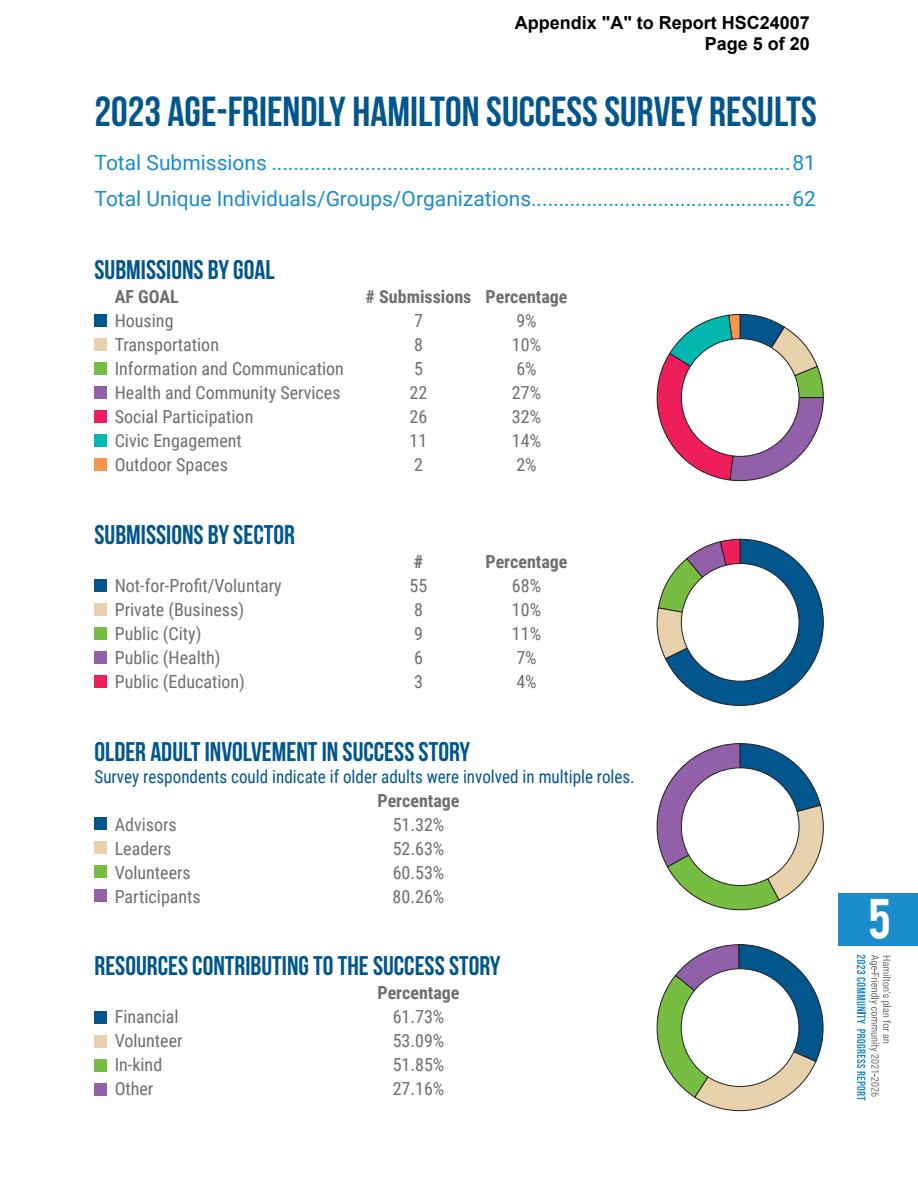
<style>
.page{position:relative;width:918px;height:1188px;background:#fff}
.page>*{position:absolute;margin:0;border:0;box-sizing:border-box;transform-origin:0 0}
.t1{font:45px "Bebas";color:#fff}
.t2{font:700 42px "Bebas Neue";color:#00568d}
.t3{font:700 27px "Bebas Neue";color:#00568d}
.t4{font:21px/36.8px "Roboto";color:#1b8ccc}
.t5{font:18px "Roboto Condensed";color:#6d6e70}
.t6{font:18px "Roboto Condensed";color:#00568d;scale:.95 1}
.t7{font:700 18px "Roboto Condensed";color:#6d6e70}
.t8{font:700 18px/21.6px "Arial";color:#000;text-align:right}
</style>
<div class="page">
<div style="left:838px;top:893px;width:80px;height:53px;background:#1b8ccc"></div>
<svg style="left:857px;top:955px;width:34px;height:146px"></svg>
<svg style="left:656px;top:314px;width:168px;height:167px"></svg>
<div style="left:94px;top:314px;width:13px;height:13px;background:#00568d"></div>
<div style="left:94px;top:579px;width:13px;height:13px;background:#00568d"></div>
<div style="left:94px;top:818px;width:13px;height:12px;background:#00568d"></div>
<div style="left:94px;top:1011px;width:13px;height:13px;background:#00568d"></div>
<div style="left:94px;top:338px;width:13px;height:13px;background:#e7d2ac"></div>
<div style="left:94px;top:603px;width:13px;height:13px;background:#e7d2ac"></div>
<div style="left:94px;top:842px;width:13px;height:12px;background:#e7d2ac"></div>
<div style="left:94px;top:1035px;width:13px;height:13px;background:#e7d2ac"></div>
<div style="left:94px;top:362px;width:13px;height:13px;background:#77bd42"></div>
<div style="left:94px;top:627px;width:13px;height:13px;background:#77bd42"></div>
<div style="left:94px;top:866px;width:13px;height:12px;background:#77bd42"></div>
<div style="left:94px;top:1059px;width:13px;height:13px;background:#77bd42"></div>
<div style="left:94px;top:386px;width:13px;height:13px;background:#9260a8"></div>
<div style="left:94px;top:651px;width:13px;height:13px;background:#9260a8"></div>
<div style="left:94px;top:889px;width:13px;height:13px;background:#9260a8"></div>
<div style="left:94px;top:1083px;width:13px;height:13px;background:#9260a8"></div>
<div style="left:94px;top:410px;width:13px;height:13px;background:#ee1e5b"></div>
<div style="left:94px;top:675px;width:13px;height:13px;background:#ee1e5b"></div>
<div style="left:94px;top:434px;width:13px;height:13px;background:#00b8af"></div>
<div style="left:94px;top:458px;width:13px;height:13px;background:#f7964a"></div>
<svg style="left:656px;top:539px;width:168px;height:167px"></svg>
<svg style="left:656px;top:743px;width:168px;height:168px"></svg>
<div style="left:681px;top:339px;width:118px;height:117px;background:#fff;border-radius:50%"></div>
<div style="left:681px;top:564px;width:118px;height:117px;background:#fff;border-radius:50%"></div>
<div style="left:681px;top:768px;width:118px;height:118px;background:#fff;border-radius:50%"></div>
<svg style="left:656px;top:944px;width:167px;height:168px"></svg>
<div style="left:681px;top:969px;width:118px;height:117px;background:#fff;border-radius:50%"></div>
<p class="t8" style="left:515px;top:12px;width:297px">Appendix "A" to Report HSC24007<br>Page 5 of 20</p>
<h2 class="t2" style="left:94px;top:88px;width:724px">2023 AGE-FRIENDLY HAMILTON SUCCESS SURVEY RESULTS</h2>
<p class="t4" style="left:94px;top:143px;width:723px">Total Submissions ..............................................................................................81<br>Total Unique Individuals/Groups/Organizations...............................................62</p>
<h3 class="t3" style="left:94px;top:255px;width:182px">SUBMISSIONS BY GOAL</h3>
<p class="t7" style="left:115px;top:284px;width:66px">AF GOAL</p>
<p class="t7" style="left:366px;top:284px;width:204px"># Submissions Percentage</p>
<p class="t5" style="left:115px;top:308px;width:60px">Housing</p>
<p class="t5" style="left:414px;top:308px;width:10px">7</p>
<p class="t5" style="left:516px;top:308px;width:22px">9%</p>
<p class="t5" style="left:115px;top:332px;width:106px">Transportation</p>
<p class="t5" style="left:414px;top:332px;width:10px">8</p>
<p class="t5" style="left:512px;top:332px;width:31px">10%</p>
<p class="t5" style="left:115px;top:356px;width:231px">Information and Communication</p>
<p class="t5" style="left:414px;top:356px;width:10px">5</p>
<p class="t5" style="left:516px;top:356px;width:22px">6%</p>
<p class="t5" style="left:115px;top:380px;width:227px">Health and Community Services</p>
<p class="t5" style="left:410px;top:380px;width:19px">22</p>
<p class="t5" style="left:512px;top:380px;width:31px">27%</p>
<p class="t5" style="left:115px;top:404px;width:140px">Social Participation</p>
<p class="t5" style="left:410px;top:404px;width:19px">26</p>
<p class="t5" style="left:512px;top:404px;width:31px">32%</p>
<p class="t5" style="left:115px;top:428px;width:129px">Civic Engagement</p>
<p class="t5" style="left:410px;top:428px;width:19px">11</p>
<p class="t5" style="left:512px;top:428px;width:31px">14%</p>
<p class="t5" style="left:115px;top:452px;width:115px">Outdoor Spaces</p>
<p class="t5" style="left:414px;top:452px;width:10px">2</p>
<p class="t5" style="left:516px;top:452px;width:22px">2%</p>
<h3 class="t3" style="left:94px;top:520px;width:202px">SUBMISSIONS BY SECTOR</h3>
<p class="t7" style="left:414px;top:549px;width:11px">#</p>
<p class="t7" style="left:485px;top:549px;width:84px">Percentage</p>
<p class="t5" style="left:115px;top:573px;width:168px">Not-for-Profit/Voluntary</p>
<p class="t5" style="left:410px;top:573px;width:19px">55</p>
<p class="t5" style="left:512px;top:573px;width:31px">68%</p>
<p class="t5" style="left:115px;top:597px;width:131px">Private (Business)</p>
<p class="t5" style="left:414px;top:597px;width:10px">8</p>
<p class="t5" style="left:512px;top:597px;width:31px">10%</p>
<p class="t5" style="left:115px;top:621px;width:88px">Public (City)</p>
<p class="t5" style="left:414px;top:621px;width:10px">9</p>
<p class="t5" style="left:512px;top:621px;width:31px">11%</p>
<p class="t5" style="left:115px;top:645px;width:107px">Public (Health)</p>
<p class="t5" style="left:414px;top:645px;width:10px">6</p>
<p class="t5" style="left:516px;top:645px;width:22px">7%</p>
<p class="t5" style="left:115px;top:669px;width:132px">Public (Education)</p>
<p class="t5" style="left:414px;top:669px;width:10px">3</p>
<p class="t5" style="left:516px;top:669px;width:22px">4%</p>
<h3 class="t3" style="left:94px;top:737px;width:377px">OLDER ADULT INVOLVEMENT IN SUCCESS STORY</h3>
<p class="t6" style="left:94px;top:764px;width:570px">Survey respondents could indicate if older adults were involved in multiple roles.</p>
<p class="t7" style="left:377px;top:788px;width:84px">Percentage</p>
<p class="t5" style="left:115px;top:812px;width:64px">Advisors</p>
<p class="t5" style="left:393px;top:812px;width:53px">51.32%</p>
<p class="t5" style="left:115px;top:836px;width:58px">Leaders</p>
<p class="t5" style="left:393px;top:836px;width:53px">52.63%</p>
<p class="t5" style="left:115px;top:860px;width:78px">Volunteers</p>
<p class="t5" style="left:393px;top:860px;width:53px">60.53%</p>
<p class="t5" style="left:115px;top:884px;width:88px">Participants</p>
<p class="t5" style="left:393px;top:884px;width:53px">80.26%</p>
<h3 class="t3" style="left:94px;top:951px;width:408px">RESOURCES CONTRIBUTING TO THE SUCCESS STORY</h3>
<p class="t7" style="left:377px;top:980px;width:84px">Percentage</p>
<p class="t5" style="left:115px;top:1004px;width:65px">Financial</p>
<p class="t5" style="left:393px;top:1004px;width:53px">61.73%</p>
<p class="t5" style="left:115px;top:1028px;width:69px">Volunteer</p>
<p class="t5" style="left:393px;top:1028px;width:53px">53.09%</p>
<p class="t5" style="left:115px;top:1052px;width:49px">In-kind</p>
<p class="t5" style="left:393px;top:1052px;width:53px">51.85%</p>
<p class="t5" style="left:115px;top:1076px;width:40px">Other</p>
<p class="t5" style="left:393px;top:1076px;width:53px">27.16%</p>
<h1 class="t1" style="left:868px;top:886px;width:24px">5</h1>
</div>
